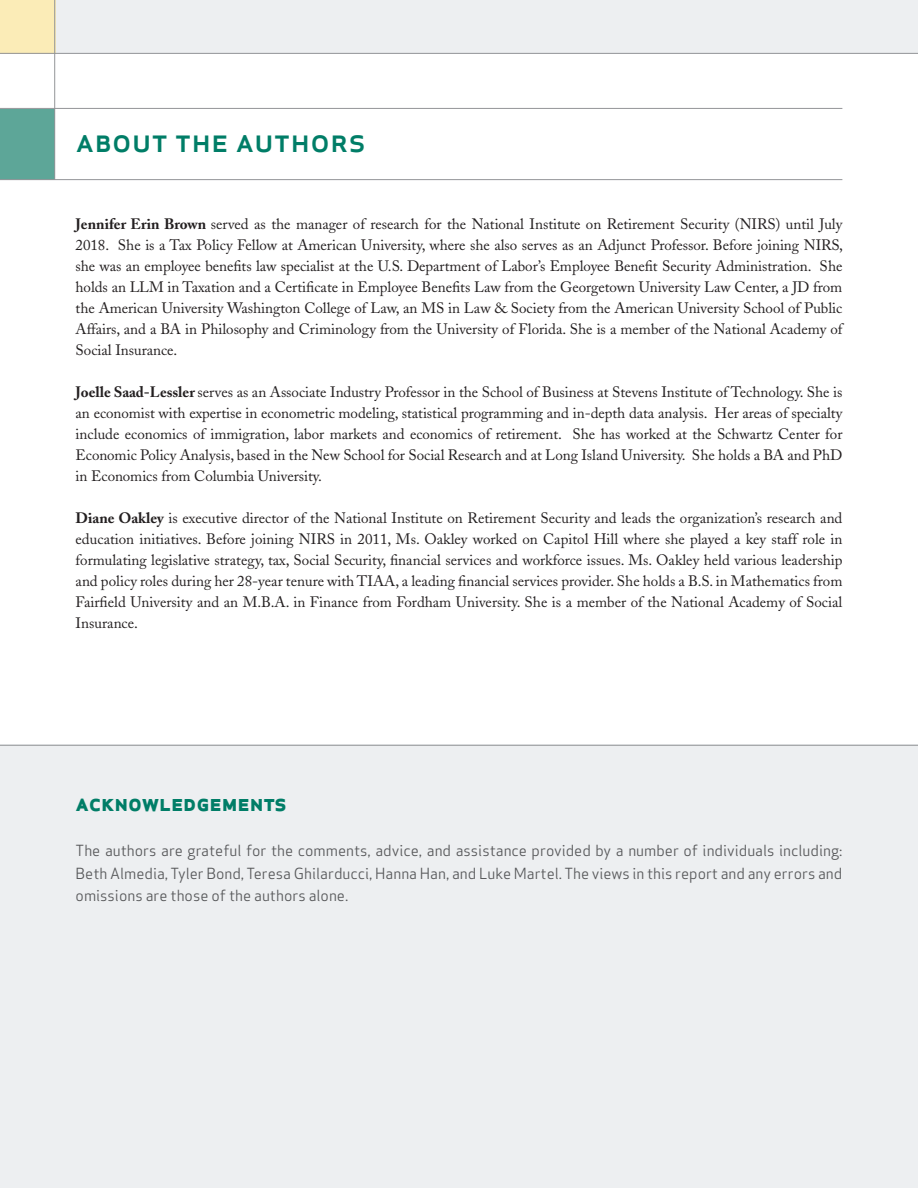
<style>
.page{position:relative;width:918px;height:1188px;background:#fff}
.page>*{position:absolute;margin:0;border:0;box-sizing:border-box;transform-origin:0 0}
.t1{font:33px "Apex Sans Medium C";color:#007d67}
.t2{font:24px "Apex Sans Bold C";color:#007d67}
.t3{font:15px/21px "Adobe Caslon";letter-spacing:-.005em;color:#231f20;text-align:justify}
.t4{font:15px/22.5px "Apex Sans Book T";color:#57585a;text-align:justify}
.s1{font-weight:700}
</style>
<div class="page">
<div style="left:0;top:0;width:918px;height:53px;background:#edeff1"></div>
<div style="left:0;top:0;width:55px;height:53px;background:#fbecb7"></div>
<div style="left:0;top:109px;width:55px;height:71px;background:#5da698"></div>
<hr style="left:0;top:53px;width:918px;height:1px;background:#939598">
<hr style="left:0;top:179px;width:842px;height:1px;background:#939598">
<hr style="left:0;top:108px;width:842px;height:1px;background:#939598">
<div style="left:0;top:745px;width:918px;height:443px;background:#edeff1"></div>
<hr style="left:0;top:745px;width:918px;height:1px;background:#939598">
<hr style="left:54px;top:0;width:1px;height:180px;background:#939598">
<p class="t1" style="left:76px;top:118px;width:292px">about the authors</p>
<p class="t3" style="left:76px;top:213px;width:769px"><span class="s1">Jennifer Erin Brown</span> served as the manager of research for the National Institute on Retirement Security (NIRS) until July 2018. She is a Tax Policy Fellow at American University, where she also serves as an Adjunct Professor. Before joining NIRS, she was an employee benefits law specialist at the U.S. Department of Labor’s Employee Benefit Security Administration. She holds an LLM in Taxation and a Certificate in Employee Benefits Law from the Georgetown University Law Center, a JD from the American University Washington College of Law, an MS in Law &amp; Society from the American University School of Public Affairs, and a BA in Philosophy and Criminology from the University of Florida. She is a member of the National Academy of Social Insurance.</p>
<p class="t3" style="left:76px;top:381px;width:768px"><span class="s1">Joelle Saad-Lessler</span> serves as an Associate Industry Professor in the School of Business at Stevens Institute of Technology. She is an economist with expertise in econometric modeling, statistical programming and in-depth data analysis. Her areas of specialty include economics of immigration, labor markets and economics of retirement. She has worked at the Schwartz Center for Economic Policy Analysis, based in the New School for Social Research and at Long Island University. She holds a BA and PhD in Economics from Columbia University.</p>
<p class="t3" style="left:76px;top:507px;width:768px"><span class="s1">Diane Oakley</span> is executive director of the National Institute on Retirement Security and leads the organization’s research and education initiatives. Before joining NIRS in 2011, Ms. Oakley worked on Capitol Hill where she played a key staff role in formulating legislative strategy, tax, Social Security, financial services and workforce issues. Ms. Oakley held various leadership and policy roles during her 28-year tenure with TIAA, a leading financial services provider. She holds a B.S. in Mathematics from Fairfield University and an M.B.A. in Finance from Fordham University. She is a member of the National Academy of Social Insurance.</p>
<p class="t2" style="left:76px;top:787px;width:213px">acknowledgements</p>
<p class="t4" style="left:76px;top:839px;width:768px">The authors are grateful for the comments, advice, and assistance provided by a number of individuals including:<br>Beth Almedia, Tyler Bond, Teresa Ghilarducci, Hanna Han, and Luke Martel. The views in this report and any errors and omissions are those of the authors alone.</p>
</div>
